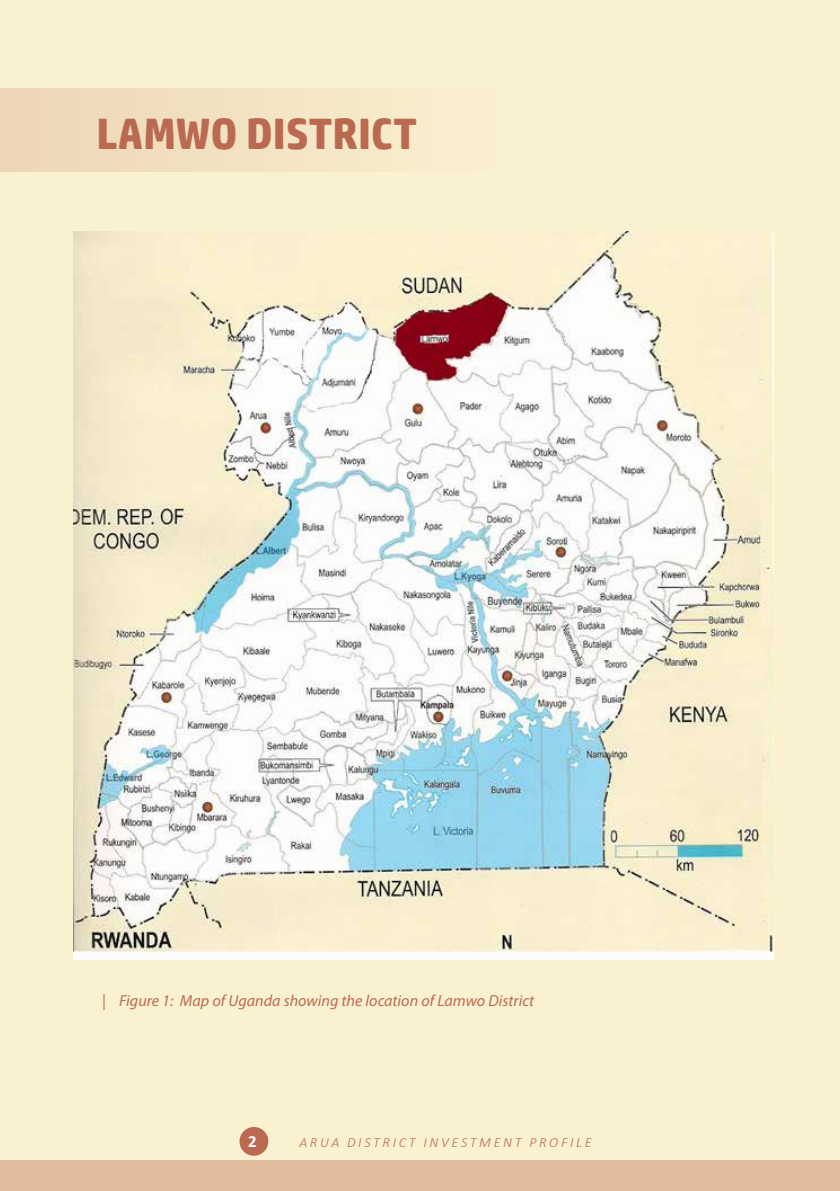
<style>
.page{position:relative;width:840px;height:1191px;background:#fff}
.page>*{position:absolute;margin:0;border:0;box-sizing:border-box;transform-origin:0 0}
.t1{font:700 44px "HP Simplified";color:#ba6a51}
.t2{font:700 17px "Calibri";color:#fff}
.t3{font:italic 16px "Myriad Pro";color:#ba6a51}
.t4{font:italic 300 14px "Calibri";letter-spacing:.19em;color:#ba6a51}
</style>
<div class="page">
<hr style="left:839px;top:0;width:1px;height:1160px;background:#fbb83a">
<hr style="left:839px;top:0;width:1px;height:251px;background:#ba6a51">
<div style="left:0;top:0;width:839px;height:1191px;background:#faf1d0"></div>
<hr style="left:839px;top:807px;width:1px;height:83px;background:#ba6a51">
<div style="left:0;top:88px;width:839px;height:83px;background:linear-gradient(to right,#eedaba,#fdf8d6)"></div>
<div style="left:0;top:1160px;width:839px;height:31px;background:#e0bb9d"></div>
<div style="left:239px;top:1127px;width:29px;height:28px;background:#ba6a51;border-radius:50%"></div>
<img style="left:73px;top:232px;width:700px;height:727px">
<h1 class="t1" style="left:96px;top:108px;width:322px">LAMWO DISTRICT</h1>
<p class="t3" style="left:102px;top:990px;width:433px">| Figure 1: Map of Uganda showing the location of Lamwo District</p>
<p class="t2" style="left:248px;top:1130px;width:10px">2</p>
<p class="t4" style="left:299px;top:1133px;width:293px">ARUA DISTRICT INVESTMENT PROFILE</p>
</div>
